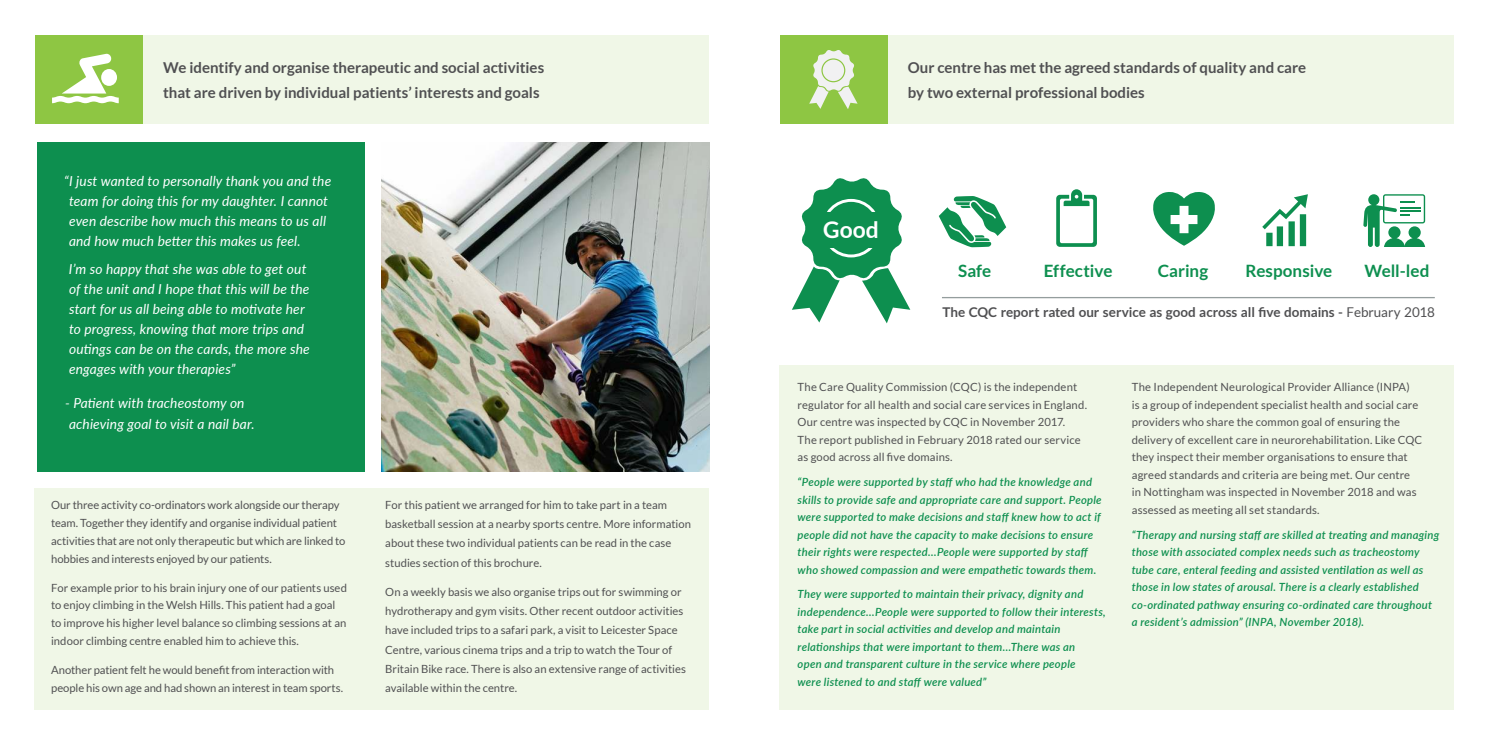
<style>
.page{position:relative;width:1489px;height:745px;background:#fff}
.page>*{position:absolute;margin:0;border:0;box-sizing:border-box;transform-origin:0 0}
.t1{font:700 22.88px "Lato";color:#fff}
.t2{font:700 17px "Lato";color:#0d8f4f}
.t3{font:700 15px/25.6px "Lato";color:#505052}
.t4{font:italic 13.75px/20px "Lato";letter-spacing:.01em;color:#fff}
.t5{font:700 13.5px "Lato";color:#505052}
.t6{font:11.25px/17.5px "Lato";letter-spacing:.005em;color:#505052}
.t7{font:italic 600 11.25px/17.5px "Lato";letter-spacing:.02em;color:#0d8f4f}
.s1{font-weight:400}
</style>
<div class="page">
<div style="left:37px;top:142px;width:327px;height:329px;background:#0d8f4f"></div>
<div style="left:35px;top:487px;width:674px;height:222px;background:#f0f7e7"></div>
<div style="left:141px;top:35px;width:568px;height:89px;background:#f0f7e7"></div>
<div style="left:35px;top:35px;width:108px;height:89px;background:#8ec643"></div>
<div style="left:885px;top:35px;width:568px;height:89px;background:#f0f7e7"></div>
<div style="left:780px;top:35px;width:107px;height:89px;background:#8ec643"></div>
<div style="left:779px;top:365px;width:674px;height:344px;background:#f0f7e7"></div>
<img style="left:381px;top:142px;width:328px;height:329px">
<svg style="left:52px;top:54px;width:67px;height:49px"></svg>
<svg style="left:809px;top:50px;width:48px;height:59px"></svg>
<svg style="left:792px;top:178px;width:118px;height:145px"></svg>
<div style="left:814px;top:212px;width:74px;height:35px;background:#0d8f4f"></div>
<svg style="left:938px;top:196px;width:68px;height:51px"></svg>
<svg style="left:1056px;top:189px;width:40px;height:58px"></svg>
<svg style="left:1153px;top:192px;width:62px;height:53px"></svg>
<svg style="left:1262px;top:194px;width:45px;height:52px"></svg>
<svg style="left:1363px;top:194px;width:61px;height:53px"></svg>
<hr style="left:941px;top:297px;width:493px;height:1px;background:#949d9d">
<h3 class="t3" style="left:163px;top:55px;width:382px">We identify and organise therapeutic and social activities that are driven by individual patients’ interests and goals</h3>
<p class="t4" style="left:69px;top:172px;width:264px;text-indent:-5px">“I just wanted to personally thank you and the team for doing this for my daughter. I cannot even describe how much this means to us all and how much better this makes us feel.</p>
<p class="t4" style="left:69px;top:259px;width:242px">I’m so happy that she was able to get out of the unit and I hope that this will be the start for us all being able to motivate her to progress, knowing that more trips and outings can be on the cards, the more she engages with your therapies”</p>
<p class="t4" style="left:65px;top:391px;width:191px;line-height:21.2px">- Patient with tracheostomy on achieving goal to visit a nail bar.</p>
<p class="t6" style="left:51px;top:496px;width:296px;line-height:17.9px">Our three activity co-ordinators work alongside our therapy team. Together they identify and organise individual patient activities that are not only therapeutic but which are linked to hobbies and interests enjoyed by our patients.</p>
<p class="t6" style="left:51px;top:579px;width:297px;line-height:17.9px">For example prior to his brain injury one of our patients used to enjoy climbing in the Welsh Hills. This patient had a goal to improve his higher level balance so climbing sessions at an indoor climbing centre enabled him to achieve this.</p>
<p class="t6" style="left:51px;top:660px;width:294px;line-height:17.9px">Another patient felt he would benefit from interaction with people his own age and had shown an interest in team sports.</p>
<p class="t6" style="left:385px;top:496px;width:307px;line-height:19.1px">For this patient we arranged for him to take part in a team basketball session at a nearby sports centre. More information about these two individual patients can be read in the case studies section of this brochure.</p>
<p class="t6" style="left:385px;top:583px;width:302px;line-height:19.1px">On a weekly basis we also organise trips out for swimming or hydrotherapy and gym visits. Other recent outdoor activities have included trips to a safari park, a visit to Leicester Space Centre, various cinema trips and a trip to watch the Tour of Britain Bike race. There is also an extensive range of activities available within the centre.</p>
<h3 class="t3" style="left:907px;top:55px;width:400px">Our centre has met the agreed standards of quality and care by two external professional bodies</h3>
<h1 class="t1" style="left:823px;top:220px;width:57px">Good</h1>
<h2 class="t2" style="left:958px;top:263px;width:35px">Safe</h2>
<h2 class="t2" style="left:1043px;top:263px;width:70px">Effective</h2>
<h2 class="t2" style="left:1157px;top:263px;width:52px">Caring</h2>
<h2 class="t2" style="left:1245px;top:263px;width:88px">Responsive</h2>
<h2 class="t2" style="left:1364px;top:261px;width:66px">Well-led</h2>
<p class="t5" style="left:942px;top:304px;width:494px">The CQC report rated our service as good across all five domains - <span class="s1">February 2018</span></p>
<p class="t6" style="left:797px;top:379px;width:291px">The Care Quality Commission (CQC) is the independent regulator for all health and social care services in England.<br>Our centre was inspected by CQC in November 2017.<br>The report published in February 2018 rated our service as good across all five domains.</p>
<p class="t7" style="left:797px;top:472px;width:305px">“People were supported by staff who had the knowledge and skills to provide safe and appropriate care and support. People were supported to make decisions and staff knew how to act if people did not have the capacity to make decisions to ensure their rights were respected…People were supported by staff who showed compassion and were empathetic towards them.</p>
<p class="t7" style="left:797px;top:584px;width:310px">They were supported to maintain their privacy, dignity and independence…People were supported to follow their interests, take part in social activities and develop and maintain relationships that were important to them…There was an<br>open and transparent culture in the service where people<br>were listened to and staff were valued”</p>
<p class="t6" style="left:1131px;top:379px;width:292px">The Independent Neurological Provider Alliance (INPA)<br>is a group of independent specialist health and social care providers who share the common goal of ensuring the delivery of excellent care in neurorehabilitation. Like CQC they inspect their member organisations to ensure that agreed standards and criteria are being met. Our centre<br>in Nottingham was inspected in November 2018 and was assessed as meeting all set standards.</p>
<p class="t7" style="left:1131px;top:525px;width:309px">“Therapy and nursing staff are skilled at treating and managing those with associated complex needs such as tracheostomy tube care, enteral feeding and assisted ventilation as well as those in low states of arousal. There is a clearly established co-ordinated pathway ensuring co-ordinated care throughout a resident’s admission” (INPA, November 2018).</p>
</div>
